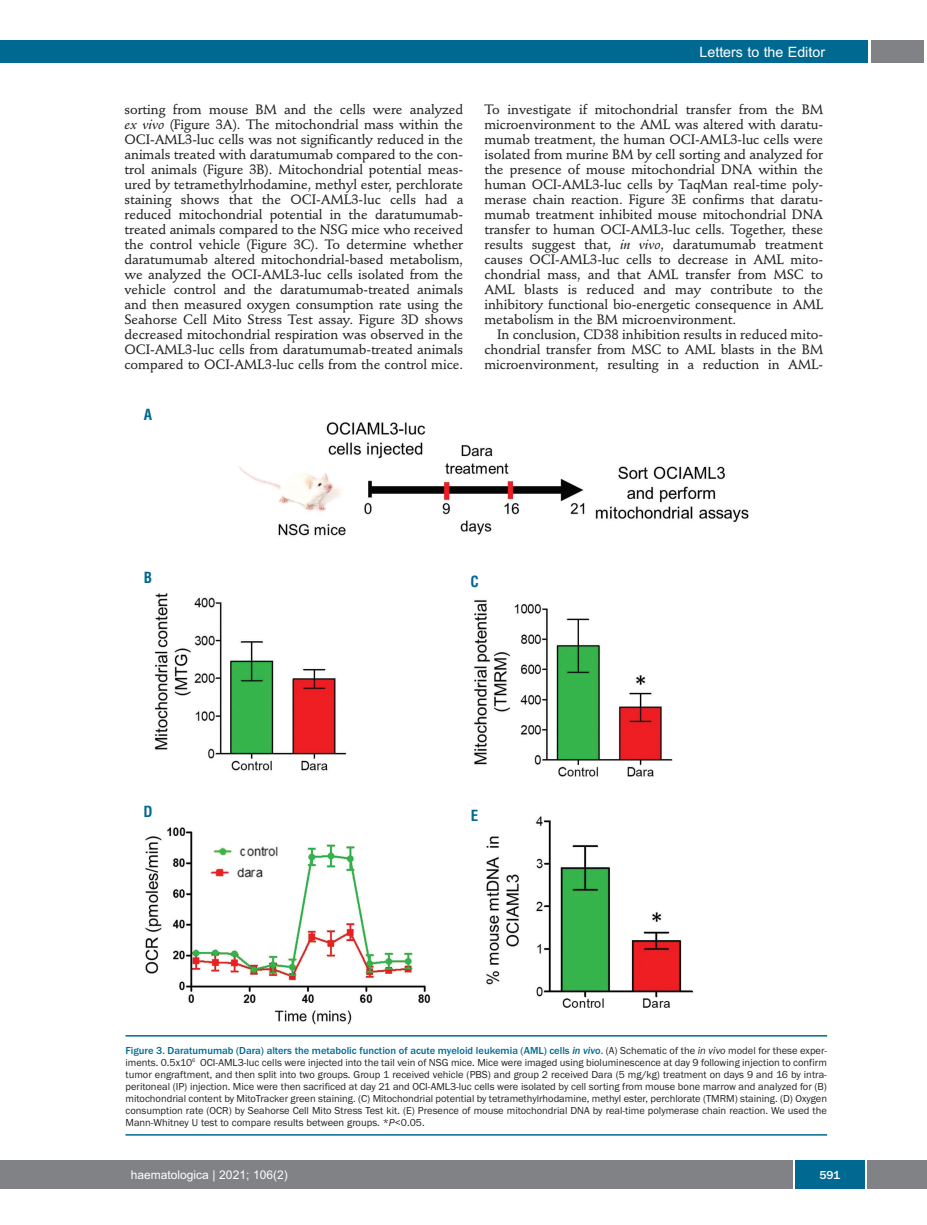
<style>
.page{position:relative;width:927px;height:1225px;background:#fff}
.page>*{position:absolute;margin:0;border:0;box-sizing:border-box;transform-origin:0 0}
.t1{font:700 condensed 15px "Helvetica";color:#006991}
.t2{font:14.25px "Arial";color:#fff}
.t3{font:500 13.5px/15px "Stempel Schneidler";letter-spacing:-.005em;color:#231f20;text-align:justify}
.t4{font:12px "Arial";color:#fff}
.t5{font:500 12px "Franklin Gothic";color:#fff}
.t6{font:10.5px/12px "Franklin Gothic";color:#231f20;text-align:justify}
.s1{font-family:"Stempel Schneidler Med";font-weight:400;font-style:italic}
.s2{font-weight:500;color:#006991}
.s3{font-weight:500;font-style:italic;color:#006991}
.s4{font-style:italic}
</style>
<div class="page">
<div style="left:17px;top:1160px;width:910px;height:28px;background:#808285"></div>
<div style="left:795px;top:1160px;width:70px;height:28px;background:#006991"></div>
<hr style="left:793px;top:1160px;width:2px;height:28px;background:#fff">
<hr style="left:865px;top:1160px;width:2px;height:28px;background:#fff">
<div style="left:871px;top:40px;width:52px;height:22px;background:#808285"></div>
<div style="left:18px;top:40px;width:849px;height:22px;background:#006991"></div>
<div style="left:0;top:1160px;width:17px;height:28px;background:#808285"></div>
<div style="left:0;top:40px;width:19px;height:22px;background:#006991"></div>
<img style="left:145px;top:421px;width:604px;height:604px">
<hr style="left:126px;top:1035px;width:701px;height:1px;background:#006991">
<hr style="left:126px;top:1134px;width:701px;height:1px;background:#006991">
<p class="t2" style="left:699px;top:44px;width:127px">Letters to the Editor</p>
<p class="t3" style="left:125px;top:103px;width:340px">sorting from mouse BM and the cells were analyzed <span class="s1">ex vivo</span> (Figure 3A). The mitochondrial mass within the OCI-AML3-luc cells was not significantly reduced in the animals treated with daratumumab compared to the con&shy;trol animals (Figure 3B). Mitochondrial potential meas&shy;ured by tetramethylrhodamine, methyl ester, perchlorate staining shows that the OCI-AML3-luc cells had a reduced mitochondrial potential in the daratumumab&shy;treated animals compared to the NSG mice who received the control vehicle (Figure 3C). To determine whether daratumumab altered mitochondrial-based metabolism, we analyzed the OCI-AML3-luc cells isolated from the vehicle control and the daratumumab-treated animals and then measured oxygen consumption rate using the Seahorse Cell Mito Stress Test assay. Figure 3D shows decreased mitochondrial respiration was observed in the OCI-AML3-luc cells from daratumumab-treated animals compared to OCI-AML3-luc cells from the control mice.</p>
<p class="t3" style="left:484px;top:103px;width:340px">To investigate if mitochondrial transfer from the BM microenvironment to the AML was altered with daratu&shy;mumab treatment, the human OCI-AML3-luc cells were isolated from murine BM by cell sorting and analyzed for the presence of mouse mitochondrial DNA within the human OCI-AML3-luc cells by TaqMan real-time poly&shy;merase chain reaction. Figure 3E confirms that daratu&shy;mumab treatment inhibited mouse mitochondrial DNA transfer to human OCI-AML3-luc cells. Together, these results suggest that, <span class="s1">in vivo</span>, daratumumab treatment causes OCI-AML3-luc cells to decrease in AML mito&shy;chondrial mass, and that AML transfer from MSC to AML blasts is reduced and may contribute to the inhibitory functional bio-energetic consequence in AML metabolism in the BM microenvironment.</p>
<p class="t3" style="left:484px;top:328px;width:340px;text-indent:13px">In conclusion, CD38 inhibition results in reduced mito&shy;chondrial transfer from MSC to AML blasts in the BM microenvironment, resulting in a reduction in AML-</p>
<p class="t1" style="left:144px;top:406px;width:10px">A</p>
<p class="t1" style="left:144px;top:568px;width:10px">B</p>
<p class="t1" style="left:143px;top:802px;width:11px">D</p>
<p class="t1" style="left:470px;top:572px;width:10px">C</p>
<p class="t1" style="left:471px;top:806px;width:9px">E</p>
<p class="t6" style="left:126px;top:1044px;width:703px"><span class="s2">Figure 3. Daratumumab (Dara) alters the metabolic function of acute myeloid leukemia (AML) cells</span> <span class="s3">in vivo</span><span class="s2">.</span> (A) Schematic of the <span class="s4">in vivo</span> model for these exper&shy;iments. 0.5x10<sup>6</sup> OCI-AML3-luc cells were injected into the tail vein of NSG mice. Mice were imaged using bioluminescence at day 9 following injection to confirm tumor engraftment, and then split into two groups. Group 1 received vehicle (PBS) and group 2 received Dara (5 mg/kg) treatment on days 9 and 16 by intra&shy;peritoneal (IP) injection. Mice were then sacrificed at day 21 and OCI-AML3-luc cells were isolated by cell sorting from mouse bone marrow and analyzed for (B) mitochondrial content by MitoTracker green staining. (C) Mitochondrial potential by tetramethylrhodamine, methyl ester, perchlorate (TMRM) staining. (D) Oxygen consumption rate (OCR) by Seahorse Cell Mito Stress Test kit. (E) Presence of mouse mitochondrial DNA by real-time polymerase chain reaction. We used the Mann-Whitney U test to compare results between groups. *<span class="s4">P</span>&lt;0.05.</p>
<p class="t4" style="left:131px;top:1167px;width:158px">haematologica | 2021; 106(2)</p>
<p class="t5" style="left:819px;top:1167px;width:22px">591</p>
</div>
